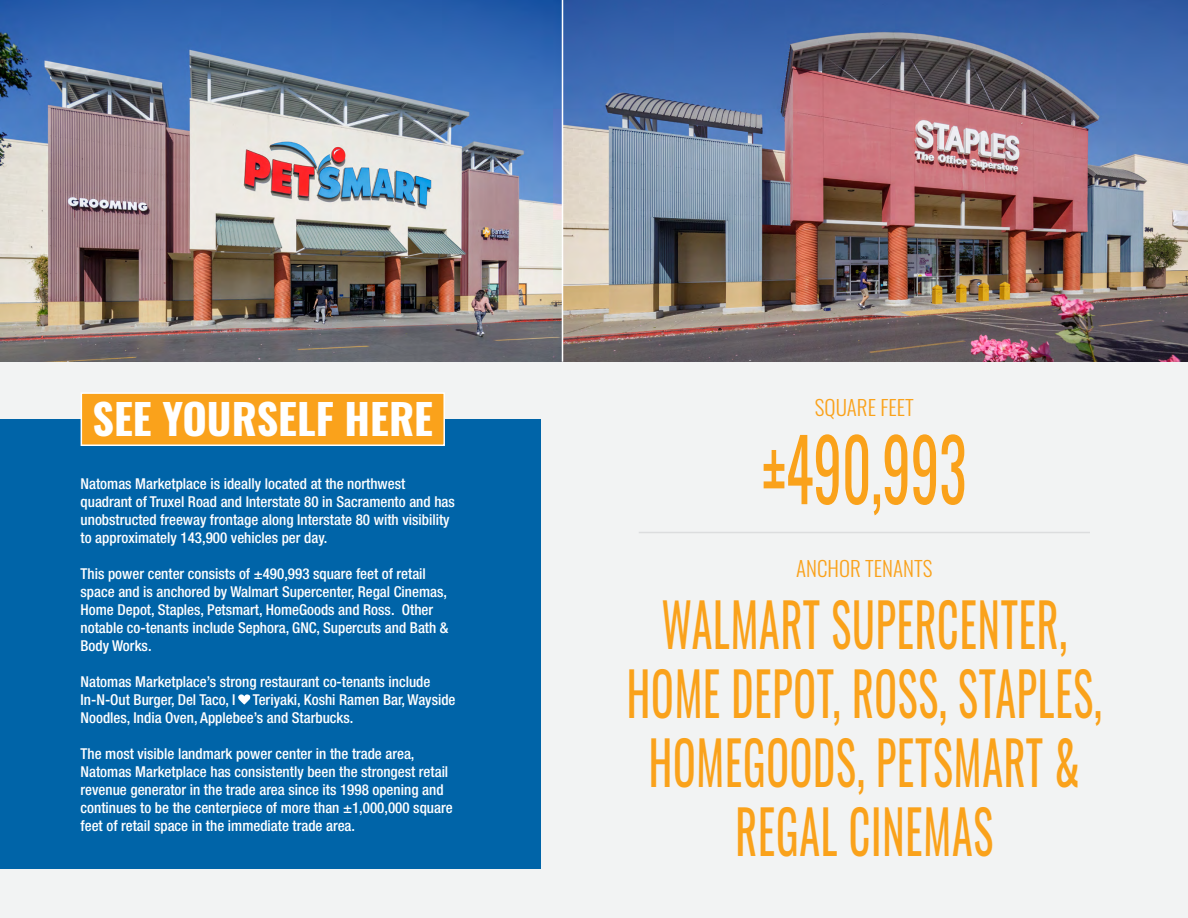
<style>
.page{position:relative;width:1188px;height:918px;background:#fff}
.page>*{position:absolute;margin:0;border:0;box-sizing:border-box;transform-origin:0 0}
.t1{font:85.5px "Oswald";color:#faa21b;scale:.67 1}
.t2{font:60px/69px "Oswald";letter-spacing:.02em;color:#faa21b;text-align:center;scale:.7 1}
.t3{font:700 42px "Oswald";color:#fff}
.t4{font:300 21px "Oswald";color:#faa21b}
.t5{font:500 condensed 15px/18px "Helvetica Neue LT Std";color:#fff}
</style>
<div class="page">
<div style="left:0;top:360px;width:1188px;height:558px;background:#f2f3f3"></div>
<div style="left:0;top:419px;width:541px;height:450px;background:#0064a8"></div>
<hr style="left:639px;top:532px;width:451px;height:1px;background:#dcddde">
<div style="left:81px;top:392px;width:364px;height:54px;background:#faa21b;border:2px solid #fff"></div>
<img style="left:0;top:0;width:1188px;height:362px">
<hr style="left:562px;top:0;width:1px;height:362px;background:#fff">
<svg style="left:238px;top:694px;width:13px;height:11px"></svg>
<h3 class="t3" style="left:92px;top:397px;width:342px">SEE YOURSELF HERE</h3>
<p class="t5" style="left:81px;top:474px;width:376px">Natomas Marketplace is ideally located at the northwest quadrant of Truxel Road and Interstate 80 in Sacramento and has unobstructed freeway frontage along Interstate 80 with visibility to approximately 143,900 vehicles per day.</p>
<p class="t5" style="left:81px;top:564px;width:369px">This power center consists of ±490,993 square feet of retail space and is anchored by Walmart Supercenter, Regal Cinemas, Home Depot, Staples, Petsmart, HomeGoods and Ross. Other notable co-tenants include Sephora, GNC, Supercuts and Bath &amp; Body Works.</p>
<p class="t5" style="left:81px;top:672px;width:376px">Natomas Marketplace’s strong restaurant co-tenants include<br>In-N-Out Burger, Del Taco, I Teriyaki, Koshi Ramen Bar, Wayside<br>Noodles, India Oven, Applebee’s and Starbucks.</p>
<p class="t5" style="left:81px;top:744px;width:374px">The most visible landmark power center in the trade area, Natomas Marketplace has consistently been the strongest retail revenue generator in the trade area since its 1998 opening and continues to be the centerpiece of more than ±1,000,000 square feet of retail space in the immediate trade area.</p>
<h3 class="t4" style="left:815px;top:388px;width:100px">SQUARE FEET</h3>
<h1 class="t1" style="left:762px;top:393px;width:306px">±490,993</h1>
<h3 class="t4" style="left:796px;top:550px;width:138px">ANCHOR TENANTS</h3>
<h2 class="t2" style="left:627px;top:584px;width:680px">WALMART SUPERCENTER,<br>HOME DEPOT, ROSS, STAPLES,<br>HOMEGOODS, PETSMART &amp;<br>REGAL CINEMAS</h2>
</div>
